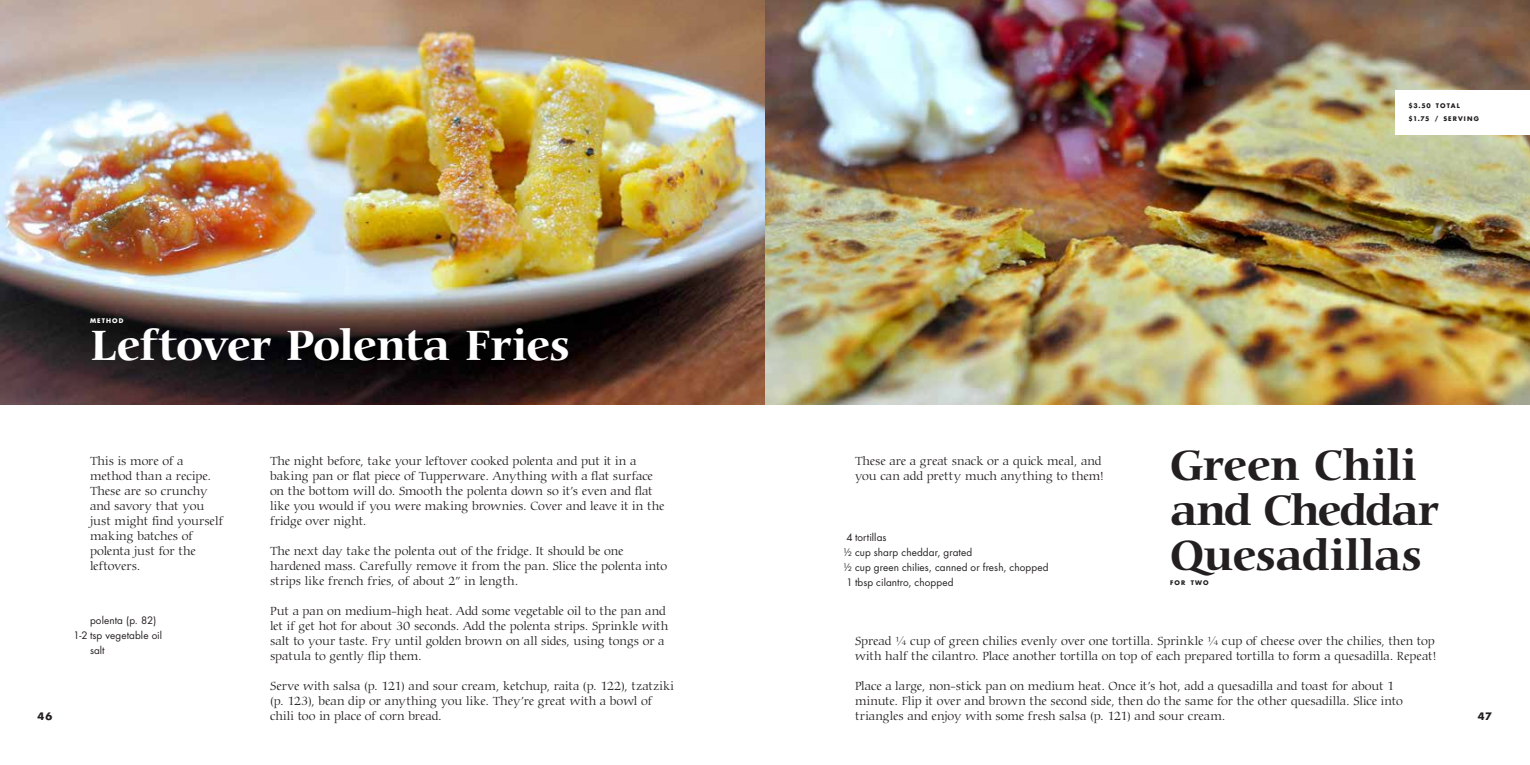
<style>
.page{position:relative;width:1530px;height:765px;background:#fff}
.page>*{position:absolute;margin:0;border:0;box-sizing:border-box;transform-origin:0 0}
.t1{font:700 45px/45px "Carmina BT";letter-spacing:-.02em;color:#231f20}
.t2{font:700 45px "Carmina BT";letter-spacing:-.02em;color:#fff}
.t3{font:300 12.5px/15px "Carmina BT";letter-spacing:-.005em;color:#231f20}
.t4{font:10px "Futura";letter-spacing:.01em;color:#231f20}
.t5{font:10px "Futura Bold SC620";color:#231f20}
.t6{font:6.25px/13.1px "Futura Bold SC620";letter-spacing:.175em;color:#231f20}
.t7{font:6.25px "Futura Bold SC620";letter-spacing:.185em;color:#fff}
</style>
<div class="page">
<img style="left:0;top:0;width:1530px;height:405px">
<div style="left:1395px;top:90px;width:135px;height:45px;background:#fff"></div>
<p class="t7" style="left:90px;top:316px;width:35px">METHOD</p>
<h1 class="t2" style="left:90px;top:319px;width:481px">Leftover Polenta Fries</h1>
<p class="t3" style="left:90px;top:454px;width:135px">This is more of a method than a recipe.<br>These are so crunchy and savory that you just might find yourself making batches of polenta just for the leftovers.</p>
<p class="t4" style="left:90px;top:614px;width:68px">polenta (p. 82)</p>
<p class="t4" style="left:74px;top:629px;width:90px">1-2 tsp vegetable oil</p>
<p class="t4" style="left:90px;top:644px;width:16px">salt</p>
<p class="t5" style="left:38px;top:710px;width:16px">46</p>
<p class="t3" style="left:270px;top:454px;width:396px">The night before, take your leftover cooked polenta and put it in a baking pan or flat piece of Tupperware. Anything with a flat surface on the bottom will do. Smooth the polenta down so it’s even and flat like you would if you were making brownies. Cover and leave it in the fridge over night.</p>
<p class="t3" style="left:270px;top:544px;width:399px">The next day take the polenta out of the fridge. It should be one hardened mass. Carefully remove it from the pan. Slice the polenta into strips like french fries, of about 2” in length.</p>
<p class="t3" style="left:270px;top:604px;width:400px">Put a pan on medium-high heat. Add some vegetable oil to the pan and let if get hot for about 30 seconds. Add the polenta strips. Sprinkle with salt to your taste. Fry until golden brown on all sides, using tongs or a spatula to gently flip them.</p>
<p class="t3" style="left:270px;top:679px;width:405px">Serve with salsa (p. 121) and sour cream, ketchup, raita (p. 122), tzatziki (p. 123), bean dip or anything you like. They’re great with a bowl of chili too in place of corn bread.</p>
<p class="t6" style="left:1409px;top:99px;width:72px">$3.50 TOTAL $1.75 / SERVING</p>
<p class="t3" style="left:855px;top:454px;width:250px">These are a great snack or a quick meal, and you can add pretty much anything to them!</p>
<h1 class="t1" style="left:1170px;top:443px;width:271px">Green Chili and Cheddar<br>Quesadillas</h1>
<p class="t6" style="left:1170px;top:576px;width:40px">FOR TWO</p>
<p class="t4" style="left:846px;top:531px;width:42px">4 tortillas</p>
<p class="t4" style="left:843px;top:546px;width:130px">½ cup sharp cheddar, grated</p>
<p class="t4" style="left:843px;top:561px;width:207px">½ cup green chilies, canned or fresh, chopped</p>
<p class="t4" style="left:846px;top:576px;width:109px">1 tbsp cilantro, chopped</p>
<p class="t3" style="left:855px;top:634px;width:583px">Spread ¼ cup of green chilies evenly over one tortilla. Sprinkle ¼ cup of cheese over the chilies, then top with half the cilantro. Place another tortilla on top of each prepared tortilla to form a quesadilla. Repeat!</p>
<p class="t3" style="left:855px;top:679px;width:549px">Place a large, non-stick pan on medium heat. Once it’s hot, add a quesadilla and toast for about 1 minute. Flip it over and brown the second side, then do the same for the other quesadilla. Slice into triangles and enjoy with some fresh salsa (p. 121) and sour cream.</p>
<p class="t5" style="left:1478px;top:710px;width:16px">47</p>
</div>
